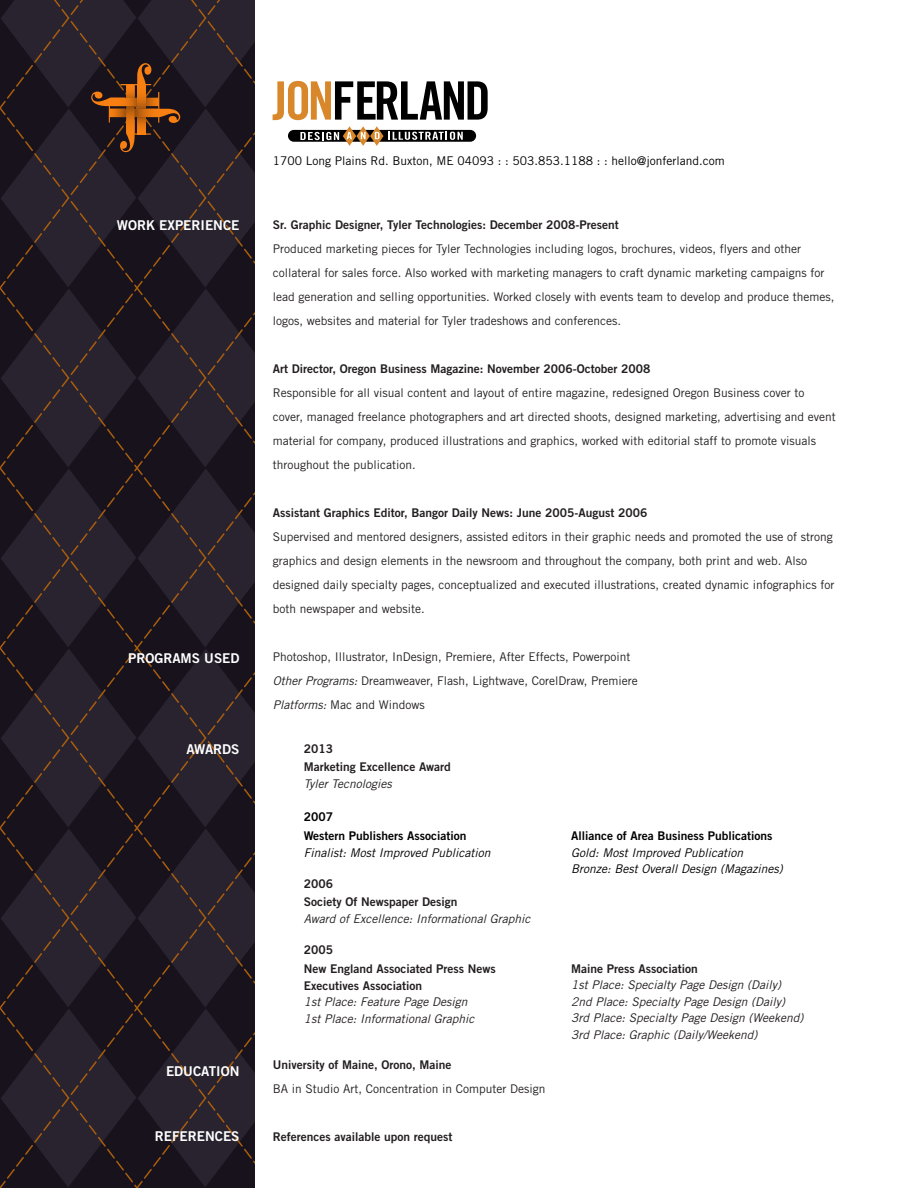
<style>
.page{position:relative;width:918px;height:1188px;background:#fff}
.page>*{position:absolute;margin:0;border:0;box-sizing:border-box;transform-origin:0 0}
.t1{font:13.5px "Trade Gothic Bold Two";color:#fff}
.t2{font:12px/24px "Trade Gothic";color:#231f20}
.t3{font:12px/18.1px "Trade Gothic Bold Two";color:#231f20}
.t4{font:italic 12px/16.5px "Trade Gothic";color:#231f20}
.t5{font:italic 12px/16.5px "Trade Gothic";color:#000}
.t6{font:12px "Trade Gothic";color:#000}
.t7{font:12px/19.6px "Trade Gothic Bold Two";color:#000}
.s1{font-style:italic}
</style>
<div class="page">
<svg style="left:0;top:0;width:254px;height:1188px;background:#221c25"></svg>
<svg style="left:91px;top:63px;width:89px;height:89px;background:#4d2c19"></svg>
<svg style="left:137px;top:85px;width:9px;height:24px"></svg>
<svg style="left:273px;top:81px;width:215px;height:39px"></svg>
<div style="left:288px;top:130px;width:188px;height:12px;background:#000;border-radius:6px"></div>
<svg style="left:300px;top:126px;width:163px;height:20px"></svg>
<p class="t1" style="left:117px;top:217px;width:124px">WORK EXPERIENCE</p>
<p class="t1" style="left:128px;top:650px;width:113px">PROGRAMS USED</p>
<p class="t1" style="left:187px;top:741px;width:55px">AWARDS</p>
<p class="t1" style="left:166px;top:1063px;width:75px">EDUCATION</p>
<p class="t1" style="left:155px;top:1128px;width:86px">REFERENCES</p>
<p class="t6" style="left:273px;top:153px;width:453px">1700 Long Plains Rd. Buxton, ME 04093 : : 503.853.1188 : : hello@jonferland.com</p>
<p class="t3" style="left:273px;top:216px;width:347px">Sr. Graphic Designer, Tyler Technologies: December 2008-Present</p>
<p class="t2" style="left:273px;top:237px;width:563px">Produced marketing pieces for Tyler Technologies including logos, brochures, videos, flyers and other collateral for sales force. Also worked with marketing managers to craft dynamic marketing campaigns for lead generation and selling opportunities. Worked closely with events team to develop and produce themes, logos, websites and material for Tyler tradeshows and conferences.</p>
<p class="t3" style="left:273px;top:360px;width:379px">Art Director, Oregon Business Magazine: November 2006-October 2008</p>
<p class="t2" style="left:273px;top:381px;width:564px">Responsible for all visual content and layout of entire magazine, redesigned Oregon Business cover to cover, managed freelance photographers and art directed shoots, designed marketing, advertising and event material for company, produced illustrations and graphics, worked with editorial staff to promote visuals throughout the publication.</p>
<p class="t3" style="left:273px;top:504px;width:376px">Assistant Graphics Editor, Bangor Daily News: June 2005-August 2006</p>
<p class="t2" style="left:273px;top:525px;width:563px">Supervised and mentored designers, assisted editors in their graphic needs and promoted the use of strong graphics and design elements in the newsroom and throughout the company, both print and web. Also designed daily specialty pages, conceptualized and executed illustrations, created dynamic infographics for both newspaper and website.</p>
<p class="t2" style="left:273px;top:645px;width:366px">Photoshop, Illustrator, InDesign, Premiere, After Effects, Powerpoint<br><span class="s1">Other Programs:</span> Dreamweaver, Flash, Lightwave, CorelDraw, Premiere<br><span class="s1">Platforms:</span> Mac and Windows</p>
<p class="t3" style="left:304px;top:740px;width:149px">2013<br>Marketing Excellence Award</p>
<p class="t4" style="left:304px;top:775px;width:90px">Tyler Tecnologies</p>
<p class="t7" style="left:304px;top:806px;width:164px">2007<br>Western Publishers Association</p>
<p class="t5" style="left:304px;top:844px;width:188px">Finalist: Most Improved Publication</p>
<p class="t3" style="left:304px;top:875px;width:155px">2006<br>Society Of Newspaper Design</p>
<p class="t4" style="left:304px;top:910px;width:228px">Award of Excellence: Informational Graphic</p>
<p class="t3" style="left:304px;top:940px;width:193px;line-height:18.9px">2005<br>New England Associated Press News</p>
<p class="t3" style="left:304px;top:976px;width:120px">Executives Association</p>
<p class="t4" style="left:304px;top:994px;width:172px">1st Place: Feature Page Design<br>1st Place: Informational Graphic</p>
<p class="t3" style="left:273px;top:1056px;width:180px">University of Maine, Orono, Maine</p>
<p class="t2" style="left:273px;top:1077px;width:274px">BA in Studio Art, Concentration in Computer Design</p>
<p class="t3" style="left:273px;top:1128px;width:181px">References available upon request</p>
<p class="t7" style="left:571px;top:826px;width:203px">Alliance of Area Business Publications</p>
<p class="t5" style="left:571px;top:844px;width:213px">Gold: Most Improved Publication<br>Bronze: Best Overall Design (Magazines)</p>
<p class="t3" style="left:571px;top:959px;width:128px">Maine Press Association</p>
<p class="t4" style="left:571px;top:976px;width:234px">1st Place: Specialty Page Design (Daily)<br>2nd Place: Specialty Page Design (Daily)<br>3rd Place: Specialty Page Design (Weekend)<br>3rd Place: Graphic (Daily/Weekend)</p>
</div>
